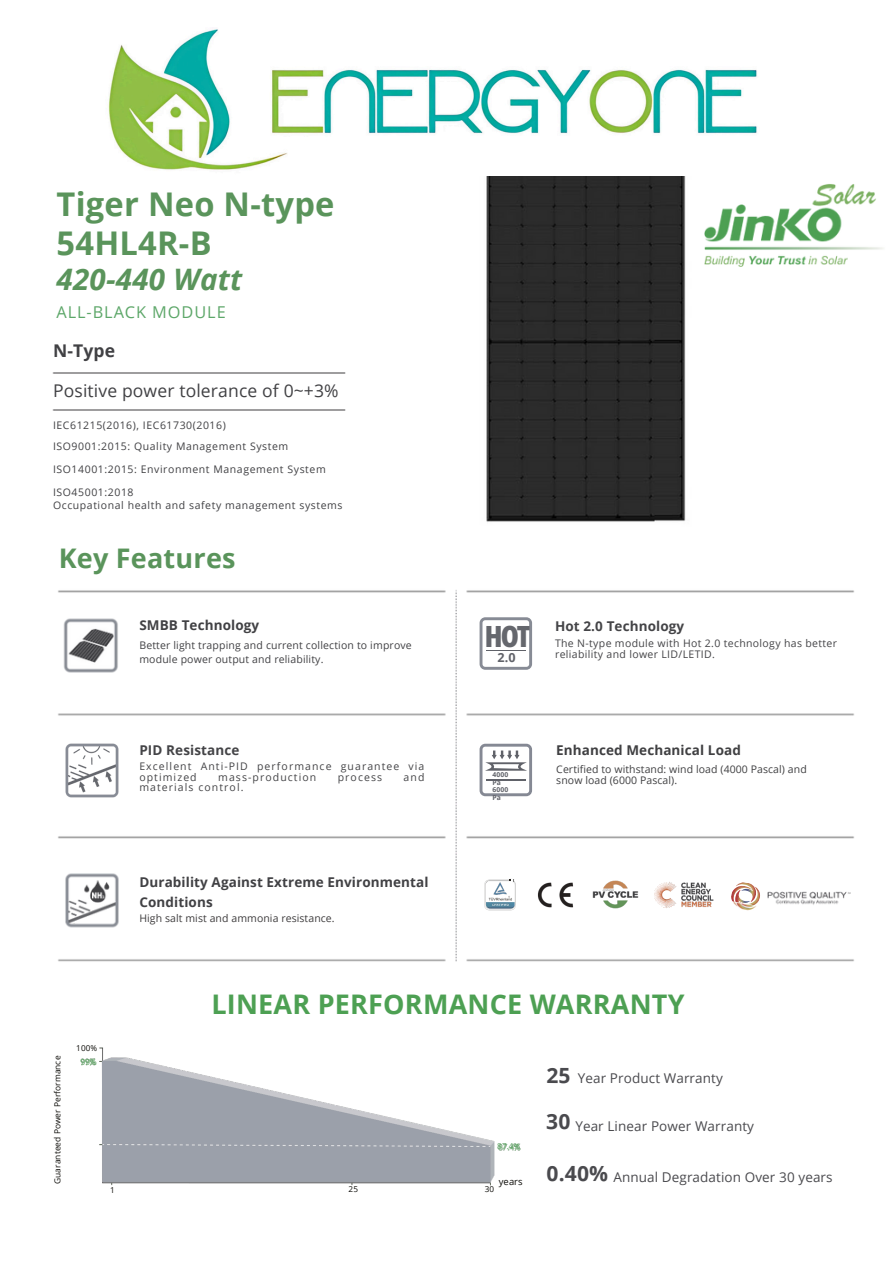
<style>
.page{position:relative;width:894px;height:1264px;background:#fff}
.page>*{position:absolute;margin:0;border:0;box-sizing:border-box;transform-origin:0 0}
.t1{font:700 32.7px/38.7px "Open Sans";letter-spacing:.01em;color:#5a945b}
.t2{font:italic 700 29.55px "Open Sans";letter-spacing:.01em;color:#5a945b}
.t3{font:800 29.25px "Open Sans Condensed";color:#65676d}
.t4{font:700 27px "Open Sans";letter-spacing:.01em;color:#4da053}
.t5{font:700 27px "Open Sans";letter-spacing:.01em;color:#5a945b}
.t6{font:700 21px "Open Sans";color:#4a4a4e}
.t7{font:17.55px "Open Sans";letter-spacing:.01em;color:#414144}
.t8{font:700 17.55px "Open Sans";color:#414144}
.t9{font:16.35px "Open Sans";letter-spacing:.06em;color:#5da769}
.t10{font:13.5px "Open Sans";letter-spacing:.01em;color:#4a4a4e}
.t11{font:700 13.5px/19.5px "Open Sans";letter-spacing:.01em;color:#414144}
.t12{font:700 13.5px "Open Sans";letter-spacing:.01em;color:#444447}
.t13{font:700 13.5px "Open Sans";letter-spacing:.01em;color:#404042}
.t14{font:700 12.6px "Open Sans";color:#606269}
.t15{font:10.5px/21px "Open Sans";letter-spacing:.055em;color:#414144}
.t16{font:10.5px/10.5px "Open Sans";letter-spacing:.105em;color:#444447}
.t17{font:10.5px/13.5px "Open Sans";letter-spacing:.015em;color:#414144}
.t18{font:10.5px/10.5px "Open Sans";letter-spacing:.035em;color:#444447}
.t19{font:10.5px/10.5px "Open Sans";letter-spacing:.01em;color:#404042}
.t20{font:10.5px "Open Sans";letter-spacing:.01em;color:#3f3d3e}
.t21{font:9.45px "Open Sans";letter-spacing:.01em;color:#0d0c08}
.t22{font:8.4px "Open Sans";letter-spacing:.005em;color:#0d0c08}
.t23{font:8.1px "Open Sans";letter-spacing:.005em;color:#0d0c08}
.t24{font:8.1px "Open Sans";color:#579d5e}
.t25{font:700 6.75px/7.5px "Open Sans";letter-spacing:.01em;color:#606269}
</style>
<div class="page">
<img style="left:52px;top:372px;width:294px;height:1px">
<img style="left:52px;top:409px;width:294px;height:2px">
<img style="left:704px;top:184px;width:179px;height:83px">
<img style="left:58px;top:590px;width:796px;height:372px">
<img style="left:734px;top:902px;width:5px;height:3px">
<img style="left:730px;top:885px;width:5px;height:17px">
<img style="left:739px;top:886px;width:22px;height:19px">
<img style="left:735px;top:882px;width:22px;height:20px">
<img style="left:656px;top:875px;width:64px;height:40px">
<svg style="left:657px;top:882px;width:11px;height:5px"></svg>
<img style="left:477px;top:872px;width:45px;height:45px">
<img style="left:585px;top:873px;width:59px;height:42px">
<img style="left:478px;top:871px;width:44px;height:44px">
<img style="left:58px;top:736px;width:68px;height:68px">
<img style="left:80px;top:1047px;width:441px;height:139px">
<svg style="left:479px;top:617px;width:53px;height:52px"></svg>
<svg style="left:479px;top:743px;width:53px;height:53px"></svg>
<img style="left:530px;top:875px;width:50px;height:39px">
<img style="left:486px;top:176px;width:200px;height:346px">
<img style="left:108px;top:29px;width:649px;height:141px">
<p class="t1" style="left:57px;top:184px;width:279px">Tiger Neo N-type<br>54HL4R-B</p>
<p class="t2" style="left:57px;top:258px;width:187px">420-440 Watt</p>
<p class="t9" style="left:57px;top:300px;width:171px">ALL-BLACK MODULE</p>
<p class="t8" style="left:53px;top:338px;width:64px">N-Type</p>
<p class="t7" style="left:53px;top:378px;width:287px">Positive power tolerance of 0~+3%</p>
<p class="t15" style="left:53px;top:415px;width:236px">IEC61215(2016), IEC61730(2016)<br>ISO9001:2015: Quality Management System</p>
<h6 class="t15" style="left:53px;top:457px;width:274px;line-height:22.5px">ISO14001:2015: Environment Management System<br>ISO45001:2018</h6>
<p class="t15" style="left:53px;top:494px;width:291px">Occupational health and safety management systems</p>
<p class="t5" style="left:59px;top:539px;width:178px">Key Features</p>
<p class="t11" style="left:139px;top:615px;width:121px">SMBB Technology</p>
<h6 class="t17" style="left:139px;top:638px;width:274px">Better light trapping and current collection to improve module power output and reliability.</h6>
<h6 class="t12" style="left:139px;top:740px;width:101px">PID Resistance</h6>
<p class="t16" style="left:139px;top:760px;width:286px">Excellent Anti-PID performance guarantee via optimized</p>
<p class="t16" style="left:218px;top:771px;width:100px">mass-production</p>
<p class="t16" style="left:337px;top:771px;width:46px">process</p>
<p class="t16" style="left:403px;top:771px;width:22px">and</p>
<p class="t16" style="left:139px;top:781px;width:106px">materials control.</p>
<p class="t11" style="left:139px;top:872px;width:290px">Durability Against Extreme Environmental<br>Conditions</p>
<p class="t20" style="left:139px;top:911px;width:197px">High salt mist and ammonia resistance.</p>
<p class="t3" style="left:484px;top:616px;width:47px">HOT</p>
<p class="t14" style="left:497px;top:649px;width:20px">2.0</p>
<p class="t12" style="left:555px;top:616px;width:131px">Hot 2.0 Technology</p>
<p class="t18" style="left:555px;top:637px;width:283px">The N-type module with Hot 2.0 technology has better reliability and lower LID/LETID.</p>
<p class="t25" style="left:492px;top:770px;width:17px">4000<br>Pa<br>6000<br>Pa</p>
<p class="t13" style="left:556px;top:740px;width:186px">Enhanced Mechanical Load</p>
<p class="t19" style="left:556px;top:763px;width:252px">Certified to withstand: wind load (4000 Pascal) and snow load (6000 Pascal).</p>
<p class="t22" style="left:51px;top:1183px;width:130px;rotate:-90deg">Guaranteed Power Performance</p>
<p class="t23" style="left:76px;top:1042px;width:22px">100%</p>
<h2 class="t24" style="left:81px;top:1055px;width:18px">99%</h2>
<p class="t4" style="left:211px;top:985px;width:474px">LINEAR PERFORMANCE WARRANTY</p>
<p class="t24" style="left:497px;top:1140px;width:25px">87.4%</p>
<p class="t21" style="left:498px;top:1174px;width:25px">years</p>
<p class="t23" style="left:110px;top:1183px;width:6px">1</p>
<p class="t23" style="left:348px;top:1183px;width:11px">25</p>
<p class="t23" style="left:484px;top:1183px;width:11px">30</p>
<p class="t6" style="left:546px;top:1060px;width:26px">25</p>
<p class="t6" style="left:546px;top:1106px;width:26px">30</p>
<p class="t6" style="left:546px;top:1158px;width:63px">0.40%</p>
<p class="t10" style="left:577px;top:1068px;width:146px">Year Product Warranty</p>
<p class="t10" style="left:575px;top:1116px;width:180px">Year Linear Power Warranty</p>
<p class="t10" style="left:613px;top:1167px;width:221px">Annual Degradation Over 30 years</p>
</div>
